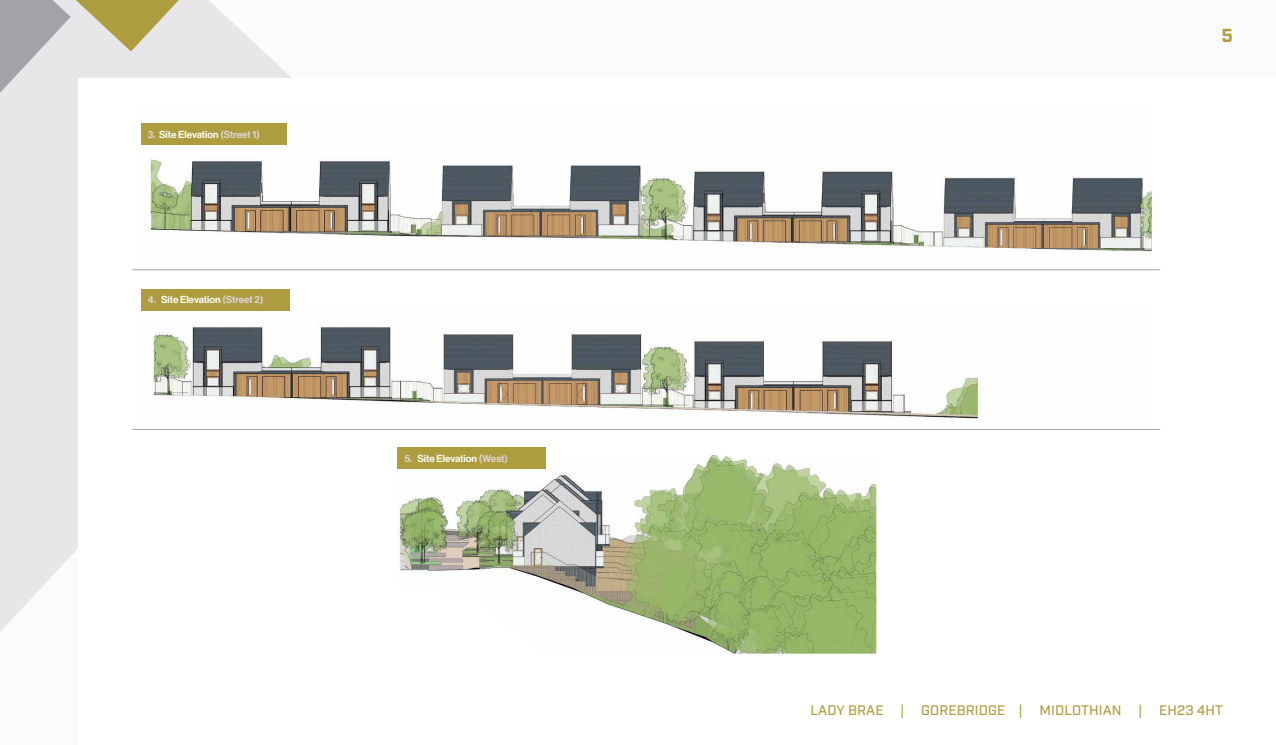
<style>
.page{position:relative;width:1276px;height:745px;background:#fff}
.page>*{position:absolute;margin:0;border:0;box-sizing:border-box;transform-origin:0 0}
.t1{font:700 18.75px "Industry";color:#ae9d3e}
.t2{font:500 13.75px "Industry";letter-spacing:.01em;color:#ae9d3e}
.t3{font:10px "N Haas Grotesk DS Pro 65 Md";color:#fff}
.s1{color:#ded6db}
</style>
<div class="page">
<div style="left:0;top:0;width:1276px;height:744px;background:#fcfbfb"></div>
<svg style="left:0;top:0;width:292px;height:632px;background:#e9e9eb"></svg>
<svg style="left:0;top:0;width:179px;height:93px;background:#cbc9bb"></svg>
<div style="left:79px;top:78px;width:1197px;height:666px;background:#fff"></div>
<hr style="left:132px;top:269px;width:1028px;height:1px;background:#a1a3a9">
<img style="left:149px;top:123px;width:1002px;height:130px">
<img style="left:141px;top:310px;width:1010px;height:119px">
<img style="left:398px;top:455px;width:480px;height:198px">
<div style="left:141px;top:123px;width:145px;height:22px;background:#ae9d3e"></div>
<div style="left:141px;top:288px;width:149px;height:22px;background:#ae9d3e"></div>
<div style="left:397px;top:447px;width:149px;height:22px;background:#ae9d3e"></div>
<hr style="left:132px;top:429px;width:1028px;height:1px;background:#a1a3a9">
<p class="t3" style="left:148px;top:128px;width:114px"><span class="s1">3.</span> Site Elevation <span class="s1">(Street 1)</span></p>
<p class="t3" style="left:148px;top:294px;width:117px"><span class="s1">4.</span> Site Elevation <span class="s1">(Street 2)</span></p>
<p class="t3" style="left:404px;top:452px;width:105px"><span class="s1">5.</span> Site Elevation <span class="s1">(West)</span></p>
<h1 class="t1" style="left:1221px;top:25px;width:13px">5</h1>
<h2 class="t2" style="left:810px;top:701px;width:414px">LADY BRAE | GOREBRIDGE | MIDLOTHIAN | EH23 4HT</h2>
</div>
